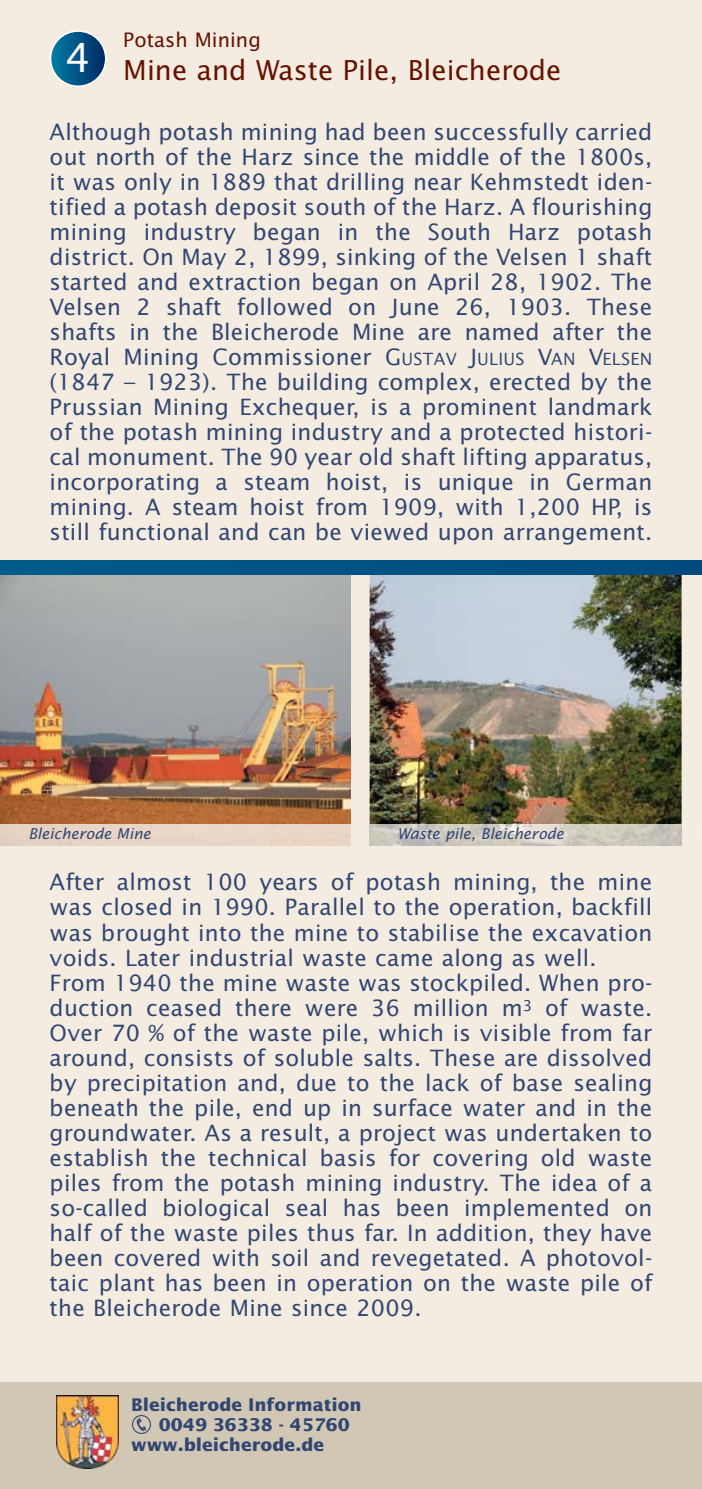
<style>
.page{position:relative;width:702px;height:1489px;background:#fff}
.page>*{position:absolute;margin:0;border:0;box-sizing:border-box;transform-origin:0 0}
.t1{font:40.25px "Lucida Sans Std";color:#fff}
.t2{font:27.5px "Lucida Sans Std";color:#671200}
.t3{font:22.5px/25px "Lucida Sans Std";letter-spacing:.01em;color:#314671;text-align:justify}
.t4{font:20px "Lucida Sans Std";color:#671200}
.t5{font:700 17.5px "Lucida Sans";color:#314671}
.t6{font:italic 15px "Lucida Sans Std";color:#314671}
.s1{font-size:17px}
</style>
<div class="page">
<div style="left:0;top:0;width:702px;height:1488px;background:#f4ece0"></div>
<div style="left:0;top:1382px;width:702px;height:106px;background:#d2c7b5"></div>
<svg style="left:50px;top:31px;width:56px;height:55px;background:#095989"></svg>
<div style="left:50px;top:30px;width:57px;height:57px;border:2px solid #fff;border-radius:50%"></div>
<img style="left:0;top:574px;width:351px;height:250px">
<img style="left:369px;top:574px;width:312px;height:250px">
<img style="left:369px;top:824px;width:312px;height:21px">
<div style="left:0;top:560px;width:702px;height:14px;background:#005384"></div>
<img style="left:132px;top:1415px;width:18px;height:18px">
<img style="left:57px;top:1395px;width:61px;height:73px">
<p class="t4" style="left:123px;top:32px;width:139px">Potash Mining</p>
<p class="t2" style="left:123px;top:59px;width:440px">Mine and Waste Pile, Bleicherode</p>
<p class="t3" style="left:50px;top:121px;width:604px">Although potash mining had been successfully carried out north of the Harz since the middle of the 1800s, it was only in 1889 that drilling near Kehmstedt iden&shy;tified a potash deposit south of the Harz. A flourishing mining industry began in the South Harz potash district. On May 2, 1899, sinking of the Velsen 1 shaft started and extraction began on April 28, 1902. The Velsen 2 shaft followed on June 26, 1903. These shafts in the Bleicherode Mine are named after the Royal Mining Commissioner G<span class="s1">USTAV</span> J<span class="s1">ULIUS</span> V<span class="s1">AN</span> V<span class="s1">ELSEN </span>(1847 – 1923). The building complex, erected by the Prussian Mining Exchequer, is a prominent landmark of the potash mining industry and a protected histori&shy;cal monument. The 90 year old shaft lifting apparatus, incorporating a steam hoist, is unique in German mining. A steam hoist from 1909, with 1,200 HP, is still functional and can be viewed upon arrangement.</p>
<h1 class="t1" style="left:65px;top:41px;width:27px">4</h1>
<p class="t6" style="left:28px;top:827px;width:124px">Bleicherode Mine</p>
<p class="t6" style="left:397px;top:827px;width:168px">Waste pile, Bleicherode</p>
<p class="t3" style="left:50px;top:871px;width:604px;text-align:left">After almost 100 years of potash mining, the mine was closed in 1990. Parallel to the operation, backfill was brought into the mine to stabilise the excavation voids. Later industrial waste came along as well.<br>From 1940 the mine waste was stockpiled. When pro&shy;duction ceased there were 36 million m<sup>3</sup> of waste.<br>Over 70 % of the waste pile, which is visible from far around, consists of soluble salts. These are dissolved by precipitation and, due to the lack of base sealing beneath the pile, end up in surface water and in the groundwater. As a result, a project was undertaken to establish the technical basis for covering old waste piles from the potash mining industry. The idea of a so-called biological seal has been implemented on half of the waste piles thus far. In addition, they have been covered with soil and revegetated. A photovol&shy;taic plant has been in operation on the waste pile of the Bleicherode Mine since 2009.</p>
<p class="t5" style="left:131px;top:1397px;width:232px">Bleicherode Information</p>
<p class="t5" style="left:159px;top:1417px;width:192px">0049 36338 - 45760</p>
<p class="t5" style="left:131px;top:1437px;width:195px">www.bleicherode.de</p>
</div>
